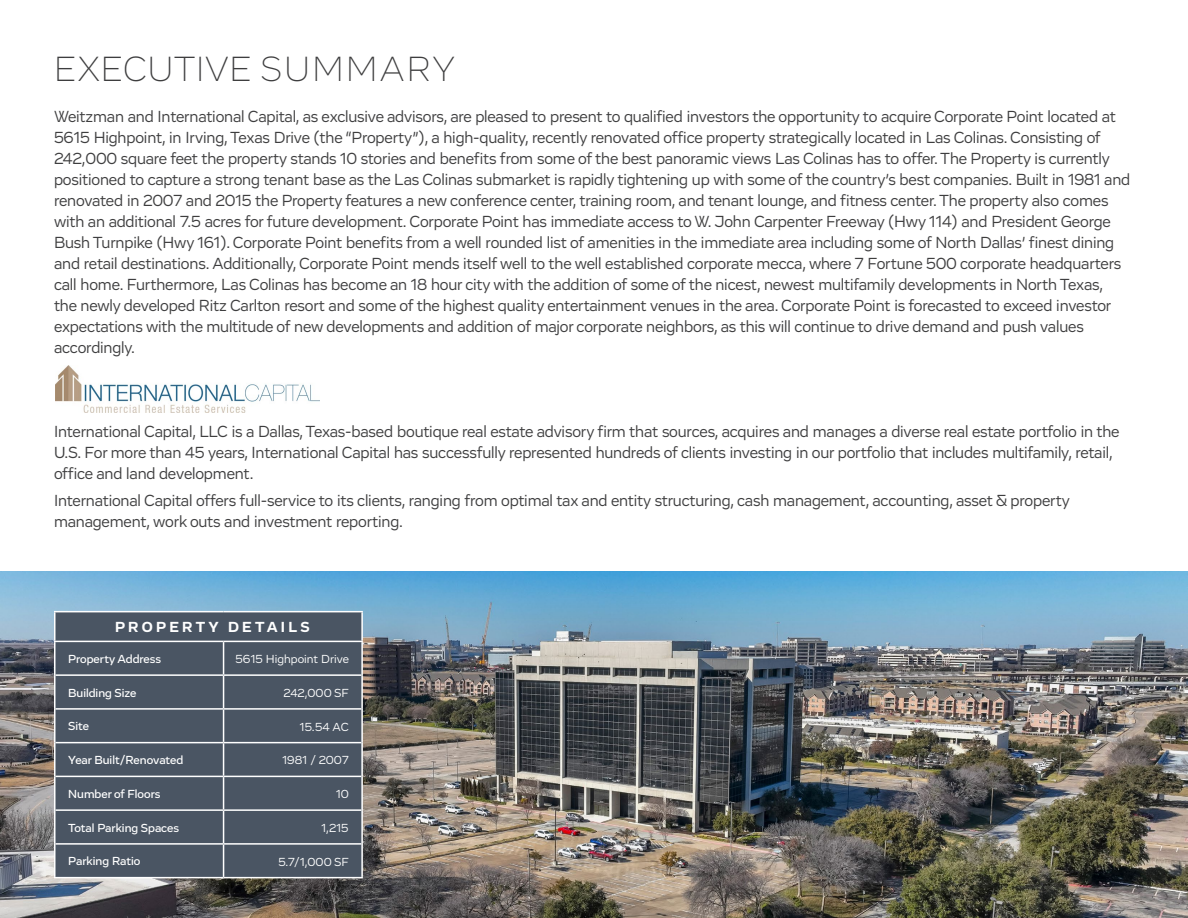
<style>
.page{position:relative;width:1188px;height:918px;background:#fff}
.page>*{position:absolute;margin:0;border:0;box-sizing:border-box;transform-origin:0 0}
.t1{font:200 36px "Vito";letter-spacing:.02em;color:#3e3e3f}
.t2{font:16.5px/21px "Vito";letter-spacing:-.01em;color:#3e3e3f}
.t3{font:700 15px "Vito";letter-spacing:.215em;color:#fff}
.t4{font:500 12px "Vito";color:#fff}
.t5{font:12px "Vito";color:#fff}
</style>
<div class="page">
<img style="left:0;top:571px;width:1188px;height:347px">
<div style="left:56px;top:612px;width:305px;height:265px;background:#4a5563"></div>
<hr style="left:54px;top:611px;width:170px;height:1px;background:#fff">
<hr style="left:54px;top:612px;width:2px;height:29px;background:#fff">
<hr style="left:224px;top:611px;width:139px;height:1px;background:#fff">
<hr style="left:361px;top:612px;width:2px;height:29px;background:#fff">
<hr style="left:54px;top:641px;width:170px;height:1px;background:#fff">
<hr style="left:54px;top:642px;width:2px;height:33px;background:#fff">
<hr style="left:224px;top:641px;width:139px;height:1px;background:#fff">
<hr style="left:361px;top:642px;width:2px;height:33px;background:#fff">
<hr style="left:54px;top:675px;width:2px;height:34px;background:#fff">
<hr style="left:361px;top:675px;width:2px;height:34px;background:#fff">
<hr style="left:54px;top:709px;width:2px;height:34px;background:#fff">
<hr style="left:361px;top:709px;width:2px;height:34px;background:#fff">
<hr style="left:54px;top:743px;width:2px;height:33px;background:#fff">
<hr style="left:361px;top:743px;width:2px;height:33px;background:#fff">
<hr style="left:54px;top:776px;width:2px;height:34px;background:#fff">
<hr style="left:361px;top:776px;width:2px;height:34px;background:#fff">
<hr style="left:54px;top:810px;width:2px;height:34px;background:#fff">
<hr style="left:361px;top:810px;width:2px;height:34px;background:#fff">
<hr style="left:54px;top:844px;width:2px;height:33px;background:#fff">
<hr style="left:361px;top:844px;width:2px;height:33px;background:#fff">
<hr style="left:54px;top:877px;width:170px;height:1px;background:#fff">
<hr style="left:224px;top:877px;width:139px;height:1px;background:#fff">
<hr style="left:223px;top:642px;width:1px;height:32px;background:#fff">
<hr style="left:56px;top:674px;width:168px;height:2px;background:#fff">
<hr style="left:224px;top:674px;width:137px;height:2px;background:#fff">
<hr style="left:223px;top:676px;width:1px;height:32px;background:#fff">
<hr style="left:56px;top:708px;width:168px;height:2px;background:#fff">
<hr style="left:224px;top:708px;width:137px;height:2px;background:#fff">
<hr style="left:223px;top:710px;width:1px;height:32px;background:#fff">
<hr style="left:56px;top:742px;width:168px;height:1px;background:#fff">
<hr style="left:224px;top:742px;width:137px;height:1px;background:#fff">
<hr style="left:223px;top:743px;width:1px;height:33px;background:#fff">
<hr style="left:56px;top:776px;width:168px;height:1px;background:#fff">
<hr style="left:224px;top:776px;width:137px;height:1px;background:#fff">
<hr style="left:223px;top:777px;width:1px;height:32px;background:#fff">
<hr style="left:56px;top:809px;width:168px;height:2px;background:#fff">
<hr style="left:224px;top:809px;width:137px;height:2px;background:#fff">
<hr style="left:223px;top:811px;width:1px;height:32px;background:#fff">
<hr style="left:56px;top:843px;width:168px;height:2px;background:#fff">
<hr style="left:224px;top:843px;width:137px;height:2px;background:#fff">
<hr style="left:223px;top:845px;width:1px;height:32px;background:#fff">
<img style="left:56px;top:366px;width:263px;height:46px">
<p class="t1" style="left:54px;top:48px;width:402px">EXECUTIVE SUMMARY</p>
<p class="t2" style="left:54px;top:106px;width:1078px">Weitzman and International Capital, as exclusive advisors, are pleased to present to qualified investors the opportunity to acquire Corporate Point located at 5615 Highpoint, in Irving, Texas Drive (the “Property”), a high-quality, recently renovated office property strategically located in Las Colinas. Consisting of 242,000 square feet the property stands 10 stories and benefits from some of the best panoramic views Las Colinas has to offer. The Property is currently positioned to capture a strong tenant base as the Las Colinas submarket is rapidly tightening up with some of the country’s best companies. Built in 1981 and renovated in 2007 and 2015 the Property features a new conference center, training room, and tenant lounge, and fitness center. The property also comes with an additional 7.5 acres for future development. Corporate Point has immediate access to W. John Carpenter Freeway (Hwy 114) and President George Bush Turnpike (Hwy 161). Corporate Point benefits from a well rounded list of amenities in the immediate area including some of North Dallas’ finest dining and retail destinations. Additionally, Corporate Point mends itself well to the well established corporate mecca, where 7 Fortune 500 corporate headquarters call home. Furthermore, Las Colinas has become an 18 hour city with the addition of some of the nicest, newest multifamily developments in North Texas, the newly developed Ritz Carlton resort and some of the highest quality entertainment venues in the area. Corporate Point is forecasted to exceed investor expectations with the multitude of new developments and addition of major corporate neighbors, as this will continue to drive demand and push values accordingly.</p>
<p class="t2" style="left:54px;top:420px;width:1067px">International Capital, LLC is a Dallas, Texas-based boutique real estate advisory firm that sources, acquires and manages a diverse real estate portfolio in the<br>U.S. For more than 45 years, International Capital has successfully represented hundreds of clients investing in our portfolio that includes multifamily, retail, office and land development.</p>
<p class="t2" style="left:54px;top:490px;width:1017px">International Capital offers full-service to its clients, ranging from optimal tax and entity structuring, cash management, accounting, asset &amp; property management, work outs and investment reporting.</p>
<p class="t3" style="left:115px;top:618px;width:196px">PROPERTY DETAILS</p>
<p class="t4" style="left:68px;top:651px;width:94px">Property Address</p>
<p class="t5" style="left:236px;top:652px;width:115px">5615 Highpoint Drive</p>
<p class="t4" style="left:68px;top:685px;width:70px">Building Size</p>
<p class="t5" style="left:284px;top:686px;width:67px">242,000 SF</p>
<p class="t4" style="left:68px;top:719px;width:22px">Site</p>
<p class="t5" style="left:300px;top:719px;width:50px">15.54 AC</p>
<p class="t4" style="left:68px;top:753px;width:117px">Year Built/Renovated</p>
<p class="t5" style="left:282px;top:753px;width:68px">1981 / 2007</p>
<p class="t4" style="left:68px;top:786px;width:94px">Number of Floors</p>
<p class="t5" style="left:336px;top:787px;width:15px">10</p>
<p class="t4" style="left:68px;top:820px;width:112px">Total Parking Spaces</p>
<p class="t5" style="left:321px;top:821px;width:29px">1,215</p>
<p class="t4" style="left:68px;top:854px;width:74px">Parking Ratio</p>
<p class="t5" style="left:278px;top:854px;width:72px">5.7/1,000 SF</p>
</div>
